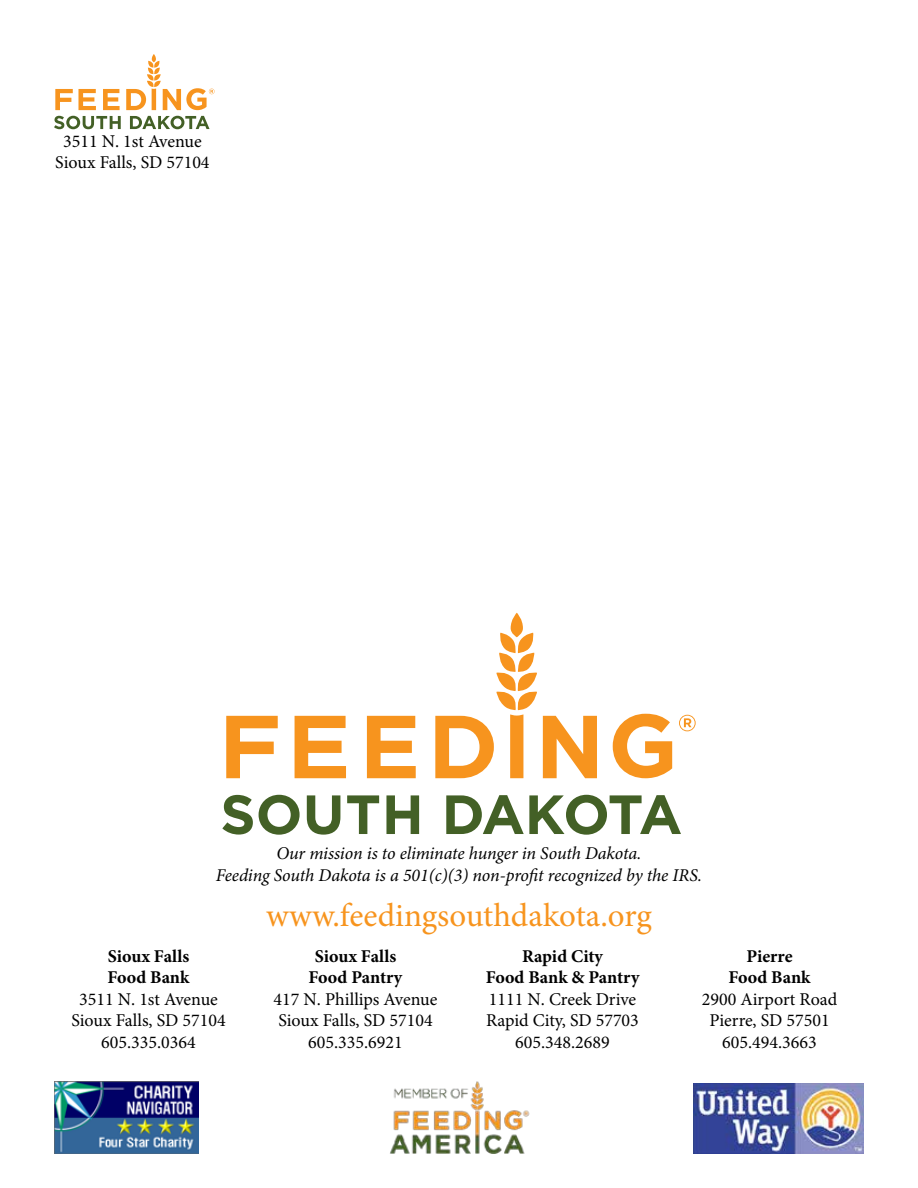
<style>
.page{position:relative;width:918px;height:1188px;background:#fff}
.page>*{position:absolute;margin:0;border:0;box-sizing:border-box;transform-origin:0 0}
.t1{font:33px "Minion Pro";color:#f7941e}
.t2{font:18px/21.6px "Minion Pro";color:#000;text-align:center}
.t3{font:italic 18px/21.6px "Minion Pro";letter-spacing:-.01em;color:#000;text-align:center}
.t4{font:700 18px/21.6px "Minion Pro";color:#000;text-align:center}
</style>
<div class="page">
<img style="left:694px;top:1083px;width:170px;height:71px">
<img style="left:54px;top:1082px;width:145px;height:72px">
<svg style="left:226px;top:613px;width:470px;height:165px"></svg>
<svg style="left:222px;top:795px;width:459px;height:40px"></svg>
<svg style="left:55px;top:54px;width:160px;height:56px"></svg>
<svg style="left:54px;top:116px;width:156px;height:13px"></svg>
<img style="left:390px;top:1081px;width:140px;height:73px">
<p class="t2" style="left:55px;top:130px;width:156px">3511 N. 1st Avenue<br>Sioux Falls, SD 57104</p>
<p class="t3" style="left:216px;top:842px;width:488px">Our mission is to eliminate hunger in South Dakota.<br>Feeding South Dakota is a 501(c)(3) non-profit recognized by the IRS.</p>
<p class="t4" style="left:107px;top:945px;width:84px;text-align:left">Sioux Falls<br>Food Bank</p>
<p class="t2" style="left:71px;top:988px;width:156px">3511 N. 1st Avenue<br>Sioux Falls, SD 57104<br>605.335.0364</p>
<h1 class="t1" style="left:266px;top:894px;width:387px">www.feedingsouthdakota.org</h1>
<p class="t4" style="left:309px;top:945px;width:95px">Sioux Falls<br>Food Pantry</p>
<p class="t2" style="left:274px;top:988px;width:165px">417 N. Phillips Avenue<br>Sioux Falls, SD 57104<br>605.335.6921</p>
<p class="t4" style="left:486px;top:945px;width:155px">Rapid City<br>Food Bank &amp; Pantry</p>
<p class="t2" style="left:486px;top:988px;width:154px">1111 N. Creek Drive<br>Rapid City, SD 57703<br>605.348.2689</p>
<p class="t4" style="left:729px;top:945px;width:84px">Pierre<br>Food Bank</p>
<p class="t2" style="left:702px;top:988px;width:137px">2900 Airport Road<br>Pierre, SD 57501<br>605.494.3663</p>
</div>
